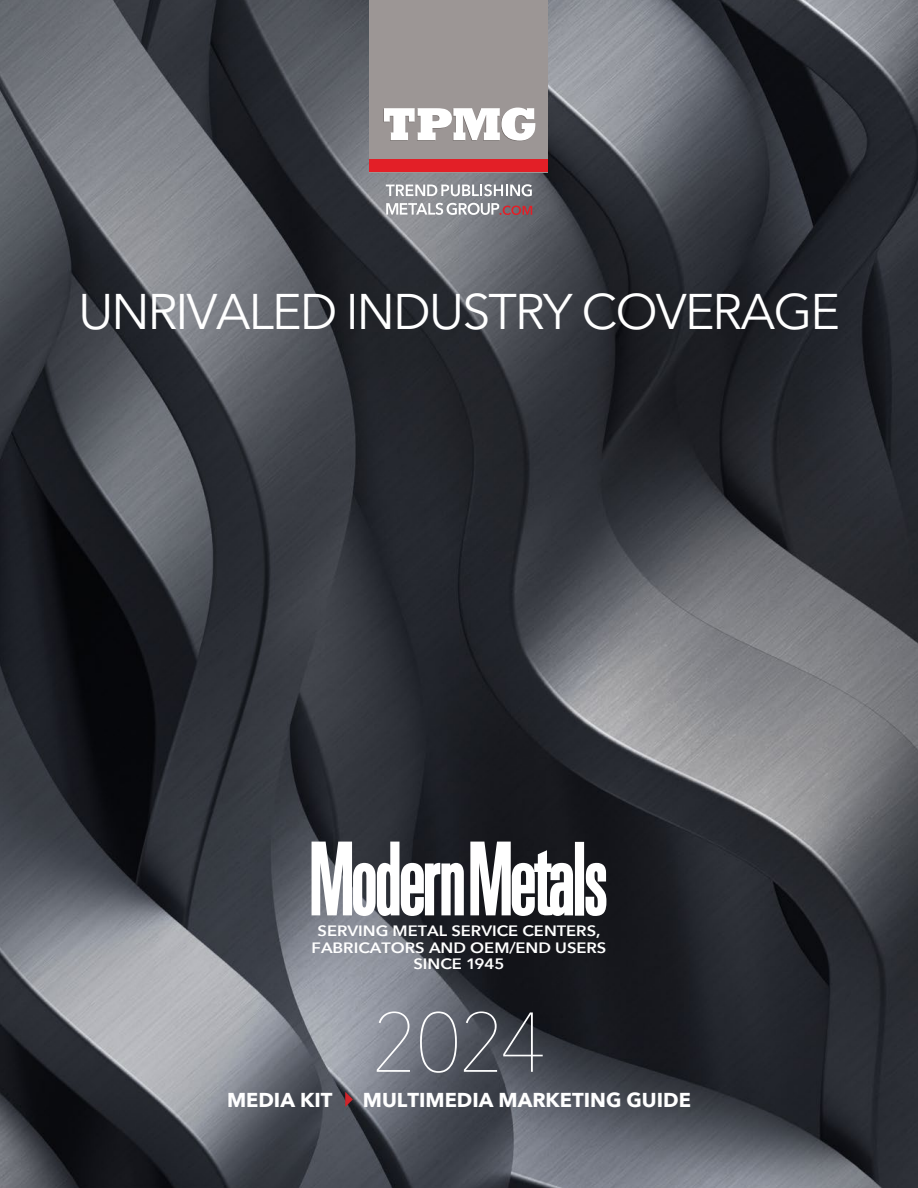
<style>
.page{position:relative;width:918px;height:1188px;background:#fff}
.page>*{position:absolute;margin:0;border:0;box-sizing:border-box;transform-origin:0 0}
.t1{font:200 83.85px "Avenir Next";color:#fff}
.t2{font:49.95px "Avenir Next";letter-spacing:-.04em;color:#fff}
.t3{font:700 20.1px "Avenir Next";color:#fff}
.t4{font:600 15px/16.5px "Avenir Next";color:#fff;text-align:center;scale:1.1 1}
</style>
<div class="page">
<img style="left:0;top:0;width:918px;height:1188px">
<div style="left:370px;top:0;width:178px;height:172px;background:#9c9695"></div>
<svg style="left:383px;top:108px;width:152px;height:33px"></svg>
<div style="left:370px;top:159px;width:178px;height:13px;background:#e31f27"></div>
<svg style="left:386px;top:184px;width:146px;height:12px"></svg>
<svg style="left:386px;top:203px;width:146px;height:12px"></svg>
<svg style="left:345px;top:1092px;width:8px;height:15px"></svg>
<svg style="left:312px;top:842px;width:152px;height:74px"></svg>
<svg style="left:470px;top:842px;width:136px;height:74px"></svg>
<h2 class="t2" style="left:78px;top:269px;width:763px">UNRIVALED INDUSTRY COVERAGE</h2>
<p class="t4" style="left:312px;top:923px;width:270px">SERVING METAL SERVICE CENTERS,<br>FABRICATORS AND OEM/END USERS<br>SINCE 1945</p>
<h1 class="t1" style="left:371px;top:972px;width:177px">2024</h1>
<h3 class="t3" style="left:227px;top:1083px;width:107px">MEDIA KIT</h3>
<h3 class="t3" style="left:363px;top:1083px;width:330px">MULTIMEDIA MARKETING GUIDE</h3>
</div>
